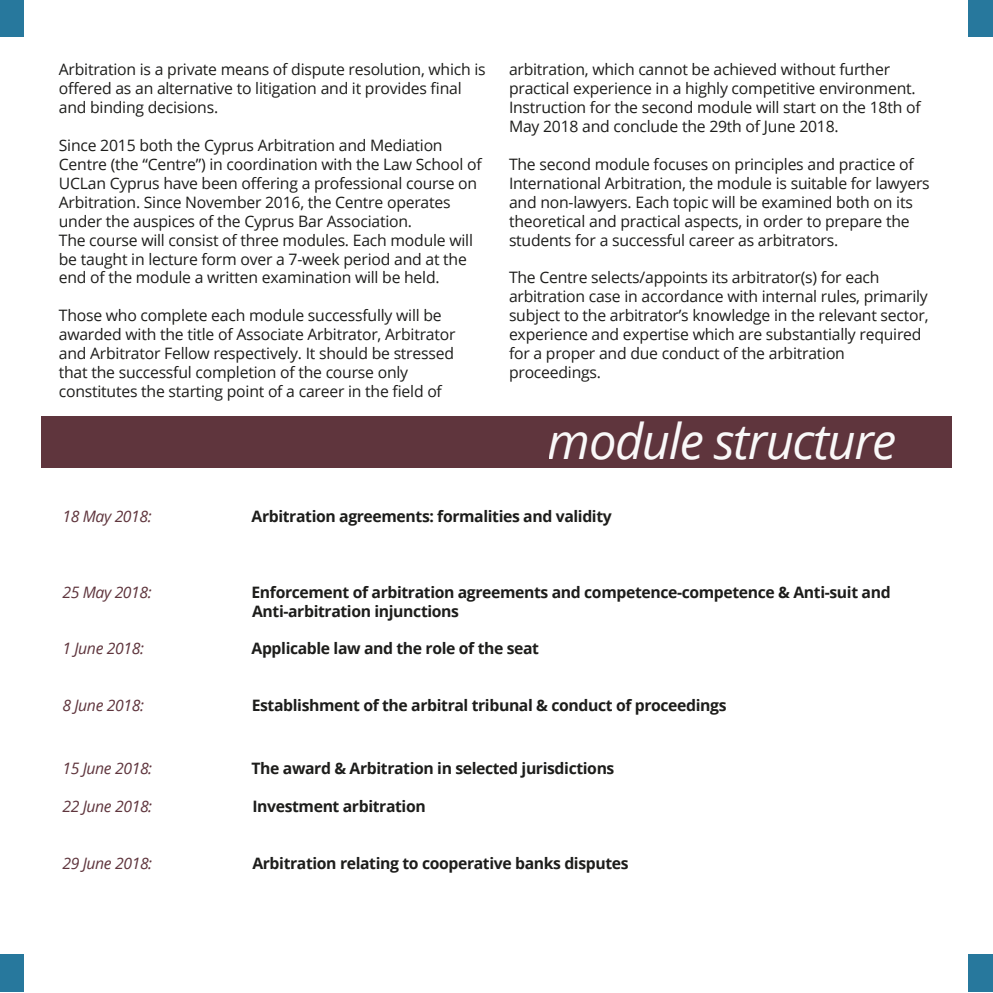
<style>
.page{position:relative;width:993px;height:993px;background:#fff}
.page>*{position:absolute;margin:0;border:0;box-sizing:border-box;transform-origin:0 0}
.t1{font:italic 49px "Open Sans";letter-spacing:-.03em;color:#fff}
.t2{font:15.75px/18.9px "Open Sans";letter-spacing:-.015em;color:#1d1d1b}
.t3{font:700 15.75px/18.9px "Open Sans";letter-spacing:-.025em;color:#1d1d1b}
.t4{font:italic 15.75px "Open Sans";letter-spacing:-.025em;color:#5f353d}
</style>
<div class="page">
<div style="left:968px;top:0;width:24px;height:37px;background:#27789d"></div>
<div style="left:968px;top:954px;width:24px;height:37px;background:#27789d"></div>
<div style="left:0;top:0;width:23px;height:37px;background:#27789d"></div>
<div style="left:0;top:954px;width:23px;height:37px;background:#27789d"></div>
<div style="left:41px;top:416px;width:910px;height:51px;background:#5f353d"></div>
<p class="t2" style="left:59px;top:60px;width:428px">Arbitration is a private means of dispute resolution, which is offered as an alternative to litigation and it provides final and binding decisions.</p>
<p class="t2" style="left:59px;top:135px;width:424px">Since 2015 both the Cyprus Arbitration and Mediation Centre (the “Centre”) in coordination with the Law School of UCLan Cyprus have been offering a professional course on Arbitration. Since November 2016, the Centre operates under the auspices of the Cyprus Bar Association.<br>The course will consist of three modules. Each module will be taught in lecture form over a 7-week period and at the end of the module a written examination will be held.</p>
<p class="t2" style="left:59px;top:305px;width:398px">Those who complete each module successfully will be awarded with the title of Associate Arbitrator, Arbitrator and Arbitrator Fellow respectively. It should be stressed that the successful completion of the course only constitutes the starting point of a career in the field of</p>
<p class="t2" style="left:509px;top:60px;width:413px">arbitration, which cannot be achieved without further practical experience in a highly competitive environment.<br>Instruction for the second module will start on the 18th of May 2018 and conclude the 29th of June 2018.</p>
<p class="t2" style="left:509px;top:154px;width:422px">The second module focuses on principles and practice of International Arbitration, the module is suitable for lawyers and non-lawyers. Each topic will be examined both on its theoretical and practical aspects, in order to prepare the students for a successful career as arbitrators.</p>
<p class="t2" style="left:509px;top:268px;width:421px">The Centre selects/appoints its arbitrator(s) for each arbitration case in accordance with internal rules, primarily subject to the arbitrator’s knowledge in the relevant sector, experience and expertise which are substantially required for a proper and due conduct of the arbitration proceedings.</p>
<h1 class="t1" style="left:547px;top:407px;width:350px">module structure</h1>
<p class="t4" style="left:62px;top:505px;width:91px">18 May 2018:</p>
<p class="t3" style="left:251px;top:506px;width:361px">Arbitration agreements: formalities and validity</p>
<p class="t4" style="left:62px;top:581px;width:91px">25 May 2018:</p>
<p class="t3" style="left:251px;top:582px;width:640px">Enforcement of arbitration agreements and competence-competence &amp; Anti-suit and<br>Anti-arbitration injunctions</p>
<p class="t4" style="left:62px;top:637px;width:83px">1 June 2018:</p>
<p class="t3" style="left:251px;top:638px;width:289px">Applicable law and the role of the seat</p>
<p class="t4" style="left:62px;top:694px;width:83px">8 June 2018:</p>
<p class="t3" style="left:252px;top:695px;width:476px">Establishment of the arbitral tribunal &amp; conduct of proceedings</p>
<p class="t4" style="left:62px;top:757px;width:91px">15 June 2018:</p>
<p class="t3" style="left:251px;top:758px;width:364px">The award &amp; Arbitration in selected jurisdictions</p>
<p class="t4" style="left:62px;top:795px;width:91px">22 June 2018:</p>
<p class="t3" style="left:252px;top:796px;width:175px">Investment arbitration</p>
<p class="t4" style="left:62px;top:852px;width:91px">29 June 2018:</p>
<p class="t3" style="left:252px;top:853px;width:377px">Arbitration relating to cooperative banks disputes</p>
</div>
